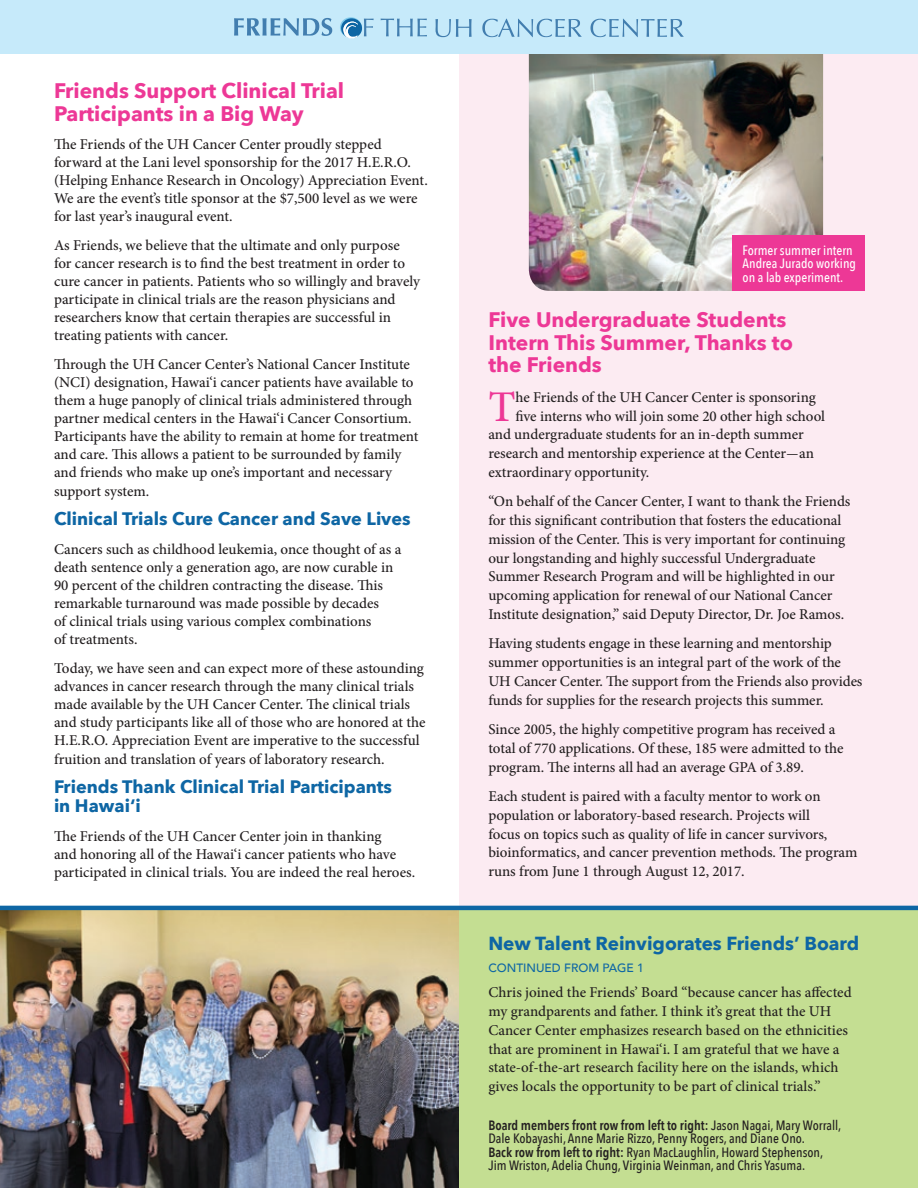
<style>
.page{position:relative;width:918px;height:1188px;background:#fff}
.page>*{position:absolute;margin:0;border:0;box-sizing:border-box;transform-origin:0 0}
.t1{font:500 43.8px "Minion Pro";color:#ed3896}
.t2{font:700 21px/22.5px "Avenir Next";color:#ed3896}
.t3{font:700 18.9px "Avenir Next";color:#0e66a4}
.t4{font:700 18px/18.8px "Avenir Next";color:#0e66a4}
.t5{font:500 15px/18.8px "Minion Pro";letter-spacing:-.005em;color:#231f20}
.t6{font:500 13.5px/13.5px "Avenir Next Condensed";color:#231f20}
.t7{font:500 13.5px/13.5px "Avenir Next Condensed";color:#fff}
.t8{font:500 12px "Avenir";color:#0e66a4}
.s1{font-weight:600}
</style>
<div class="page">
<img style="left:0;top:910px;width:459px;height:278px">
<div style="left:459px;top:908px;width:459px;height:280px;background:#c4de92"></div>
<div style="left:459px;top:29px;width:459px;height:879px;background:#fcebf2"></div>
<img style="left:529px;top:54px;width:294px;height:237px">
<div style="left:0;top:0;width:918px;height:54px;background:#c6eafa"></div>
<svg style="left:591px;top:19px;width:93px;height:18px"></svg>
<svg style="left:234px;top:18px;width:98px;height:18px"></svg>
<svg style="left:436px;top:19px;width:36px;height:18px"></svg>
<svg style="left:482px;top:19px;width:100px;height:18px"></svg>
<svg style="left:364px;top:19px;width:10px;height:17px"></svg>
<svg style="left:381px;top:19px;width:46px;height:17px"></svg>
<svg style="left:340px;top:17px;width:22px;height:21px"></svg>
<svg style="left:341px;top:18px;width:21px;height:20px"></svg>
<svg style="left:343px;top:22px;width:15px;height:17px"></svg>
<div style="left:732px;top:235px;width:133px;height:56px;background:#ed3896"></div>
<hr style="left:0;top:906px;width:918px;height:4px;background:#0e66a4">
<h2 class="t2" style="left:54px;top:79px;width:292px">Friends Support Clinical Trial<br>Participants in a Big Way</h2>
<p class="t5" style="left:54px;top:136px;width:375px;line-height:18px">The Friends of the UH Cancer Center proudly stepped forward at the Lani level sponsorship for the 2017 H.E.R.O. (Helping Enhance Research in Oncology) Appreciation Event.<br>We are the event’s title sponsor at the $7,500 level as we were for last year’s inaugural event.</p>
<p class="t5" style="left:54px;top:236px;width:368px;line-height:18px">As Friends, we believe that the ultimate and only purpose for cancer research is to find the best treatment in order to cure cancer in patients. Patients who so willingly and bravely participate in clinical trials are the reason physicians and researchers know that certain therapies are successful in treating patients with cancer.</p>
<p class="t5" style="left:54px;top:355px;width:366px;line-height:18.1px">Through the UH Cancer Center’s National Cancer Institute (NCI) designation, Hawai‘i cancer patients have available to them a huge panoply of clinical trials administered through partner medical centers in the Hawai‘i Cancer Consortium.<br>Participants have the ability to remain at home for treatment and care. This allows a patient to be surrounded by family and friends who make up one’s important and necessary support system.</p>
<p class="t4" style="left:54px;top:509px;width:358px">Clinical Trials Cure Cancer and Save Lives</p>
<p class="t5" style="left:54px;top:540px;width:349px;line-height:18px">Cancers such as childhood leukemia, once thought of as a death sentence only a generation ago, are now curable in 90 percent of the children contracting the disease. This remarkable turnaround was made possible by decades<br>of clinical trials using various complex combinations<br>of treatments.</p>
<p class="t5" style="left:54px;top:659px;width:373px;line-height:18.1px">Today, we have seen and can expect more of these astounding advances in cancer research through the many clinical trials made available by the UH Cancer Center. The clinical trials and study participants like all of those who are honored at the H.E.R.O. Appreciation Event are imperative to the successful fruition and translation of years of laboratory research.</p>
<p class="t4" style="left:54px;top:777px;width:340px">Friends Thank Clinical Trial Participants in Hawai‘i</p>
<p class="t5" style="left:54px;top:827px;width:363px;line-height:18px">The Friends of the UH Cancer Center join in thanking<br>and honoring all of the Hawai‘i cancer patients who have participated in clinical trials. You are indeed the real heroes.</p>
<p class="t7" style="left:743px;top:243px;width:115px">Former summer intern<br>Andrea Jurado working on a lab experiment.</p>
<h2 class="t2" style="left:488px;top:308px;width:306px">Five Undergraduate Students<br>Intern This Summer, Thanks to the Friends</h2>
<h1 class="t1" style="left:488px;top:377px;width:29px">T</h1>
<p class="t5" style="left:515px;top:388px;width:302px">he Friends of the UH Cancer Center is sponsoring</p>
<p class="t5" style="left:515px;top:406px;width:311px">five interns who will join some 20 other high school</p>
<p class="t5" style="left:488px;top:425px;width:317px">and undergraduate students for an in-depth summer</p>
<p class="t5" style="left:488px;top:444px;width:327px">research and mentorship experience at the Center–an</p>
<p class="t5" style="left:488px;top:463px;width:163px">extraordinary opportunity.</p>
<p class="t5" style="left:488px;top:492px;width:364px">“On behalf of the Cancer Center, I want to thank the Friends for this significant contribution that fosters the educational mission of the Center. This is very important for continuing our longstanding and highly successful Undergraduate Summer Research Program and will be highlighted in our upcoming application for renewal of our National Cancer Institute designation,” said Deputy Director, Dr. Joe Ramos.</p>
<p class="t5" style="left:488px;top:634px;width:376px">Having students engage in these learning and mentorship summer opportunities is an integral part of the work of the UH Cancer Center. The support from the Friends also provides funds for supplies for the research projects this summer.</p>
<p class="t5" style="left:488px;top:720px;width:357px">Since 2005, the highly competitive program has received a total of 770 applications. Of these, 185 were admitted to the program. The interns all had an average GPA of 3.89.</p>
<p class="t5" style="left:488px;top:787px;width:371px">Each student is paired with a faculty mentor to work on population or laboratory-based research. Projects will<br>focus on topics such as quality of life in cancer survivors, bioinformatics, and cancer prevention methods. The program runs from June 1 through August 12, 2017.</p>
<p class="t3" style="left:488px;top:927px;width:372px">New Talent Reinvigorates Friends’ Board</p>
<p class="t8" style="left:488px;top:957px;width:157px">CONTINUED FROM PAGE 1</p>
<p class="t5" style="left:488px;top:983px;width:365px">Chris joined the Friends’ Board “because cancer has affected my grandparents and father. I think it’s great that the UH Cancer Center emphasizes research based on the ethnicities that are prominent in Hawai‘i. I am grateful that we have a state-of-the-art research facility here on the islands, which gives locals the opportunity to be part of clinical trials.”</p>
<p class="t6" style="left:488px;top:1118px;width:354px"><span class="s1">Board members front row from left to right:</span> Jason Nagai, Mary Worrall, Dale Kobayashi, Anne Marie Rizzo, Penny Rogers, and Diane Ono.<br><span class="s1">Back row from left to right:</span> Ryan MacLaughlin, Howard Stephenson, Jim Wriston, Adelia Chung, Virginia Weinman, and Chris Yasuma.</p>
</div>
